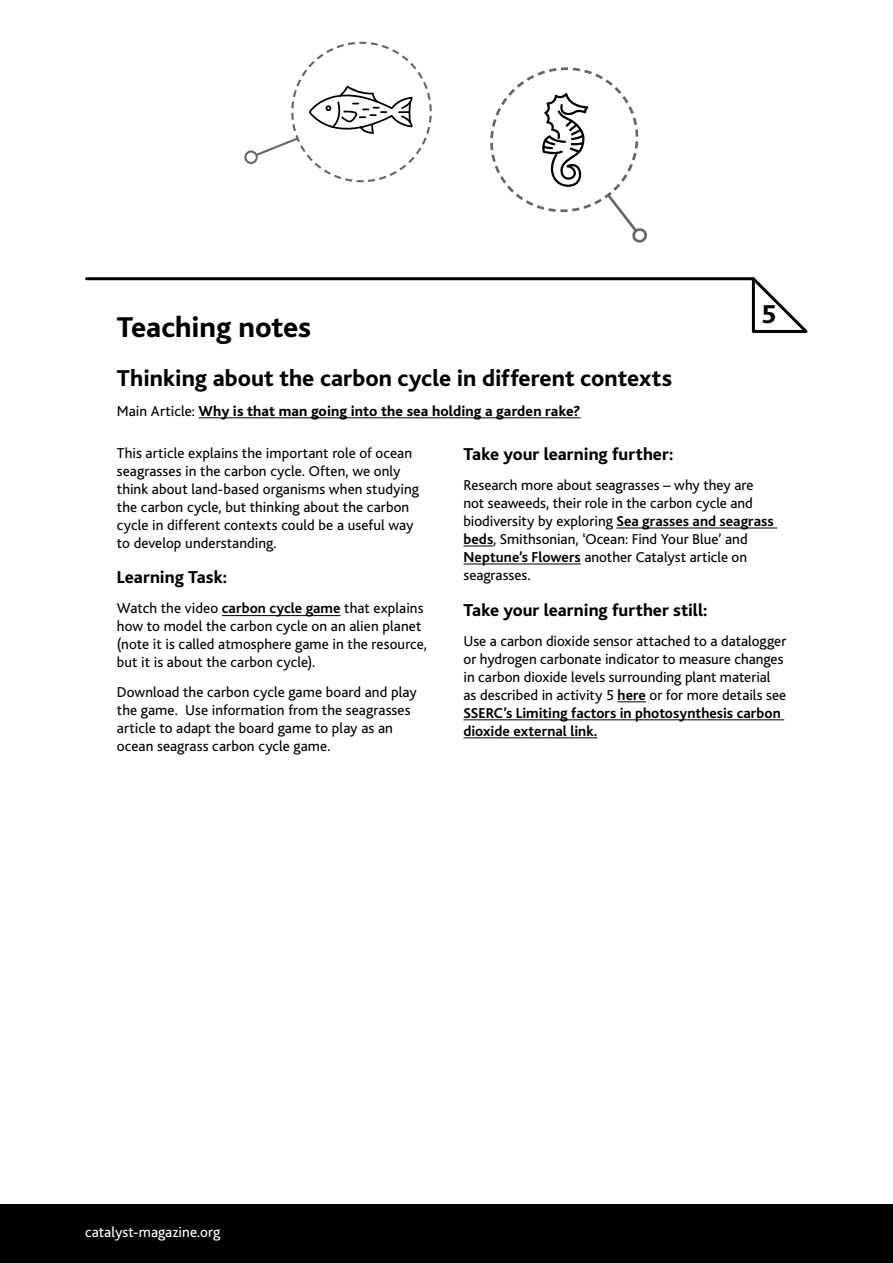
<style>
.page{position:relative;width:893px;height:1263px;background:#fff}
.page>*{position:absolute;margin:0;border:0;box-sizing:border-box;transform-origin:0 0}
.t1{font:800 30px "Bliss";letter-spacing:-.005em;color:#000}
.t2{font:800 27px "Bliss";color:#000}
.t3{font:800 24px "Bliss";color:#000}
.t4{font:800 18px "Bliss";color:#000}
.t5{font:15px/18px "Bliss";color:#000}
.t6{font:800 15px "Bliss";letter-spacing:.01em;color:#000}
.t7{font:15px "Bliss";color:#fff}
.s1{font-weight:400}
.s2{font-weight:700}
</style>
<div class="page">
<hr style="left:616px;top:528px;width:161px;height:1px;background:#000">
<hr style="left:463px;top:546px;width:30px;height:1px;background:#000">
<hr style="left:463px;top:564px;width:118px;height:1px;background:#000">
<svg style="left:618px;top:701px;width:28px;height:1px"></svg>
<hr style="left:463px;top:719px;width:321px;height:1px;background:#000">
<hr style="left:463px;top:737px;width:134px;height:1px;background:#000">
<hr style="left:87px;top:277px;width:666px;height:3px;background:#000">
<svg style="left:750px;top:277px;width:58px;height:56px"></svg>
<hr style="left:222px;top:615px;width:119px;height:1px;background:#000">
<hr style="left:199px;top:418px;width:381px;height:1px;background:#000">
<div style="left:0;top:1205px;width:893px;height:58px;background:#000"></div>
<svg style="left:244px;top:42px;width:188px;height:140px"></svg>
<svg style="left:490px;top:67px;width:157px;height:176px"></svg>
<h1 class="t1" style="left:117px;top:312px;width:196px">Teaching notes</h1>
<h3 class="t3" style="left:117px;top:366px;width:557px">Thinking about the carbon cycle in different contexts</h3>
<p class="t6" style="left:117px;top:403px;width:465px"><span class="s1">Main Article:</span> Why is that man going into the sea holding a garden rake?</p>
<h2 class="t2" style="left:761px;top:300px;width:16px">5</h2>
<p class="t5" style="left:117px;top:444px;width:304px">This article explains the important role of ocean seagrasses in the carbon cycle. Often, we only think about land-based organisms when studying the carbon cycle, but thinking about the carbon cycle in different contexts could be a useful way to develop understanding.</p>
<p class="t4" style="left:117px;top:568px;width:112px">Learning Task:</p>
<p class="t5" style="left:117px;top:600px;width:311px">Watch the video <span class="s2">carbon cycle game</span> that explains how to model the carbon cycle on an alien planet (note it is called atmosphere game in the resource, but it is about the carbon cycle).</p>
<p class="t5" style="left:117px;top:684px;width:301px">Download the carbon cycle game board and play the game. Use information from the seagrasses article to adapt the board game to play as an ocean seagrass carbon cycle game.</p>
<p class="t4" style="left:463px;top:445px;width:211px">Take your learning further:</p>
<p class="t5" style="left:463px;top:476px;width:312px">Research more about seagrasses – why they are not seaweeds, their role in the carbon cycle and biodiversity by exploring <span class="s2">Sea grasses and seagrass beds</span>, Smithsonian, ‘Ocean: Find Your Blue’ and <span class="s2">Neptune’s Flowers</span> another Catalyst article on seagrasses.</p>
<p class="t4" style="left:463px;top:600px;width:246px">Take your learning further still:</p>
<p class="t5" style="left:463px;top:632px;width:324px">Use a carbon dioxide sensor attached to a datalogger or hydrogen carbonate indicator to measure changes in carbon dioxide levels surrounding plant material as described in activity 5 <span class="s2">here</span> or for more details see <span class="s2">SSERC’s Limiting factors in photosynthesis carbon dioxide external link.</span></p>
<p class="t7" style="left:85px;top:1224px;width:137px">catalyst-magazine.org</p>
</div>
